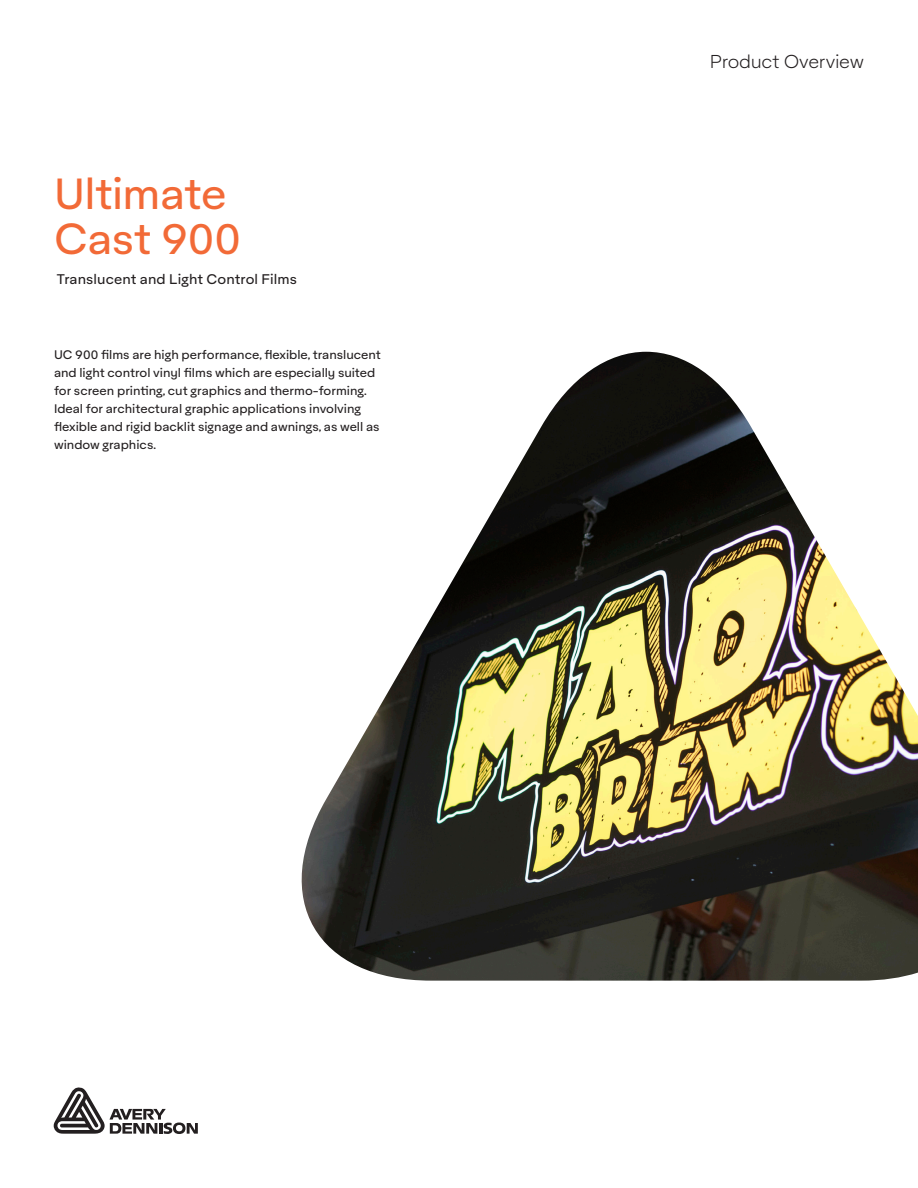
<style>
.page{position:relative;width:918px;height:1188px;background:#fff}
.page>*{position:absolute;margin:0;border:0;box-sizing:border-box;transform-origin:0 0}
.Description_-_Colour{font:42px/45px "Aktifo A";letter-spacing:-.015em;color:#f26a37}
.Body_copy_w_space_af{font:300 18px "Aktifo A";letter-spacing:-.015em;color:#231f20}
.t1{font:13.5px "Aktifo A";letter-spacing:.01em;color:#231f20}
.t2{font:12px/18px "Aktifo A";color:#231f20}
</style>
<div class="page">
<svg style="left:54px;top:1087px;width:144px;height:47px"></svg>
<img style="left:301px;top:352px;width:617px;height:629px">
<p class="Description_-_Colour" style="left:54px;top:171px;width:188px">Ultimate<br>Cast 900</p>
<p class="t1" style="left:57px;top:271px;width:242px">Translucent and Light Control Films</p>
<p class="t2" style="left:54px;top:346px;width:328px">UC 900 films are high performance, flexible, translucent and light control vinyl films which are especially suited for screen printing, cut graphics and thermo-forming.<br>Ideal for architectural graphic applications involving flexible and rigid backlit signage and awnings, as well as window graphics.</p>
<p class="Body_copy_w_space_af" style="left:710px;top:50px;width:156px">Product Overview</p>
</div>
